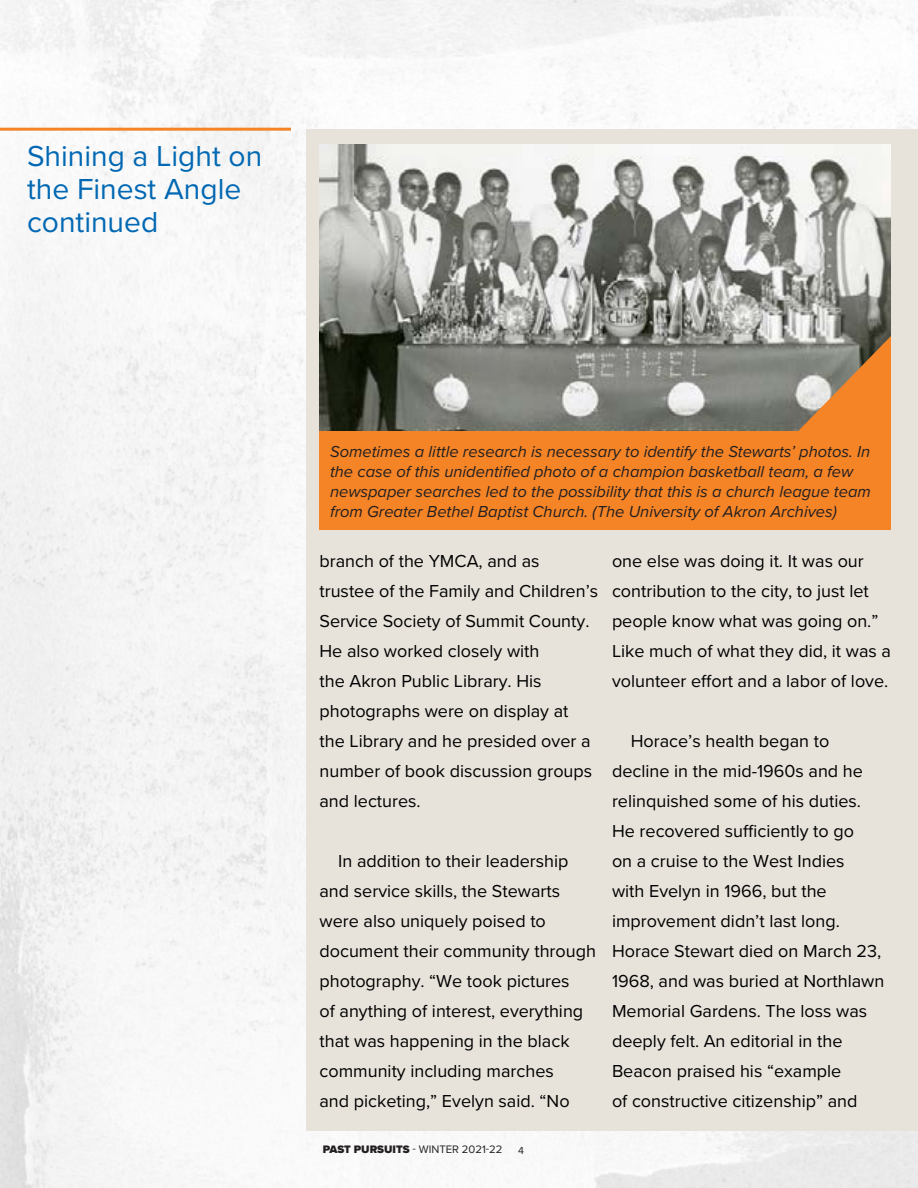
<style>
.page{position:relative;width:918px;height:1188px;background:#fff}
.page>*{position:absolute;margin:0;border:0;box-sizing:border-box;transform-origin:0 0}
.Headline_Text_-_Alig{font:30px/33px "Proxima Nova";color:#0168b3}
.Body_Text{font:18px/30px "Proxima Nova";color:#000}
.Byline_-_Centered{font:italic 16.5px/19.8px "Proxima Nova";color:#231f20}
.t1{font:11.25px "Proxima Nova";color:#231f20}
.Page_Number{font:10.5px "Proxima Nova";color:#231f20}
.s1{font-weight:900}
</style>
<div class="page">
<div style="left:306px;top:129px;width:612px;height:1002px;background:#e7e3db"></div>
<hr style="left:0;top:128px;width:291px;height:3px;background:#f58427">
<img style="left:320px;top:145px;width:571px;height:287px">
<svg style="left:758px;top:336px;width:133px;height:96px;background:#b08a65"></svg>
<div style="left:320px;top:432px;width:571px;height:98px;background:#f58427"></div>
<p class="Headline_Text_-_Alig" style="left:27px;top:138px;width:237px">Shining a Light on the Finest Angle continued</p>
<p class="Byline_-_Centered" style="left:330px;top:441px;width:542px">Sometimes a little research is necessary to identify the Stewarts’ photos. In the case of this unidentified photo of a champion basketball team, a few newspaper searches led to the possibility that this is a church league team from Greater Bethel Baptist Church. (The University of Akron Archives)</p>
<p class="Body_Text" style="left:320px;top:545px;width:280px">branch of the YMCA, and as trustee of the Family and Children’s<br>Service Society of Summit County.<br>He also worked closely with<br>the Akron Public Library. His photographs were on display at the Library and he presided over a number of book discussion groups and lectures.</p>
<p class="Body_Text" style="left:320px;top:845px;width:278px;text-indent:19px">In addition to their leadership and service skills, the Stewarts were also uniquely poised to document their community through photography. “We took pictures<br>of anything of interest, everything that was happening in the black community including marches<br>and picketing,” Evelyn said. “No</p>
<p class="t1" style="left:323px;top:1141px;width:181px"><span class="s1">PAST PURSUITS</span> - WINTER 2021-22</p>
<p class="Page_Number" style="left:518px;top:1143px;width:7px">4</p>
<p class="Body_Text" style="left:612px;top:545px;width:281px">one else was doing it. It was our contribution to the city, to just let people know what was going on.” Like much of what they did, it was a volunteer effort and a labor of love.</p>
<p class="Body_Text" style="left:612px;top:725px;width:274px;text-indent:19px">Horace’s health began to decline in the mid-1960s and he relinquished some of his duties.<br>He recovered sufficiently to go<br>on a cruise to the West Indies<br>with Evelyn in 1966, but the improvement didn’t last long.<br>Horace Stewart died on March 23,<br>1968, and was buried at Northlawn<br>Memorial Gardens. The loss was deeply felt. An editorial in the<br>Beacon praised his “example<br>of constructive citizenship” and</p>
</div>
